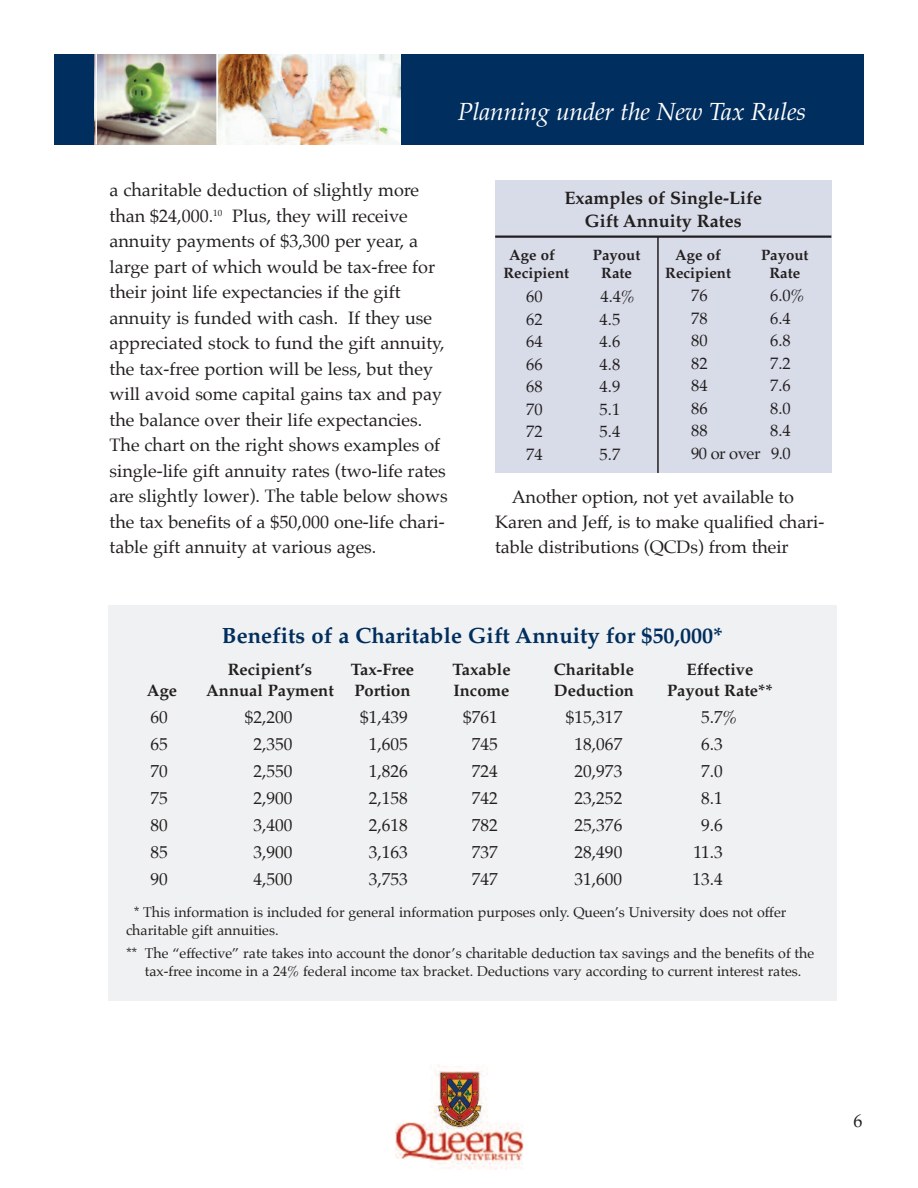
<style>
.page{position:relative;width:918px;height:1188px;background:#fff}
.page>*{position:absolute;margin:0;border:0;box-sizing:border-box;transform-origin:0 0}
.t1{font:italic 24.75px "Palatino";letter-spacing:-.01em;color:#fff}
.t2{font:700 22.05px "Palatino";color:#002e5e}
.t3{font:18px/25.5px "Palatino";color:#231f20}
.t4{font:700 18px/22.5px "Palatino";color:#231f20;text-align:center}
.t5{font:17.4px "Palatino";color:#231f20}
.t6{font:700 16.5px "Palatino";color:#231f20}
.t7{font:16.5px/22.5px "Palatino";color:#231f20;text-align:right}
.t8{font:700 15px "Palatino";color:#231f20}
.t9{font:14.25px/18px "Palatino";color:#231f20}
</style>
<div class="page">
<div style="left:54px;top:54px;width:810px;height:91px;background:#002e5e"></div>
<img style="left:97px;top:54px;width:303px;height:91px">
<hr style="left:216px;top:54px;width:2px;height:91px;background:#fff">
<hr style="left:95px;top:54px;width:2px;height:91px;background:#fff">
<img style="left:396px;top:1065px;width:128px;height:105px">
<div style="left:108px;top:606px;width:729px;height:395px;background:#f0f1f2"></div>
<div style="left:495px;top:180px;width:336px;height:293px;background:#d8dce8"></div>
<hr style="left:495px;top:236px;width:336px;height:2px;background:#231f20">
<hr style="left:657px;top:237px;width:2px;height:236px;background:#231f20">
<h1 class="t1" style="left:458px;top:101px;width:350px">Planning under the New Tax Rules</h1>
<p class="t3" style="left:109px;top:179px;width:340px">a charitable deduction of slightly more than $24,000.<sup>10</sup> Plus, they will receive annuity payments of $3,300 per year, a large part of which would be tax-free for their joint life expectancies if the gift annuity is funded with cash. If they use appreciated stock to fund the gift annuity, the tax-free portion will be less, but they will avoid some capital gains tax and pay the balance over their life expectancies.<br>The chart on the right shows examples of single-life gift annuity rates (two-life rates are slightly lower). The table below shows the tax benefits of a $50,000 one-life chari&shy;table gift annuity at various ages.</p>
<p class="t4" style="left:564px;top:189px;width:199px">Examples of Single-Life<br>Gift Annuity Rates</p>
<p class="t8" style="left:509px;top:249px;width:47px">Age of</p>
<p class="t8" style="left:593px;top:249px;width:49px">Payout</p>
<p class="t8" style="left:675px;top:249px;width:47px">Age of</p>
<p class="t8" style="left:761px;top:249px;width:49px">Payout</p>
<p class="t8" style="left:503px;top:267px;width:67px">Recipient</p>
<p class="t8" style="left:601px;top:267px;width:32px">Rate</p>
<p class="t8" style="left:665px;top:267px;width:67px">Recipient</p>
<p class="t8" style="left:769px;top:267px;width:32px">Rate</p>
<p class="t7" style="left:526px;top:287px;width:18px">60</p>
<p class="t7" style="left:601px;top:287px;width:36px">4.4%</p>
<p class="t7" style="left:526px;top:309px;width:18px">62</p>
<p class="t7" style="left:600px;top:309px;width:22px">4.5</p>
<p class="t7" style="left:526px;top:332px;width:18px">64</p>
<p class="t7" style="left:600px;top:332px;width:22px">4.6</p>
<p class="t7" style="left:526px;top:354px;width:18px">66</p>
<p class="t7" style="left:600px;top:354px;width:22px">4.8</p>
<p class="t7" style="left:526px;top:377px;width:18px">68</p>
<p class="t7" style="left:600px;top:377px;width:22px">4.9</p>
<p class="t7" style="left:526px;top:399px;width:18px">70</p>
<p class="t7" style="left:600px;top:399px;width:22px">5.1</p>
<p class="t7" style="left:526px;top:422px;width:18px">72</p>
<p class="t7" style="left:600px;top:422px;width:22px">5.4</p>
<p class="t7" style="left:526px;top:444px;width:18px">74</p>
<p class="t7" style="left:600px;top:444px;width:22px">5.7</p>
<p class="t7" style="left:691px;top:286px;width:18px">76</p>
<p class="t7" style="left:770px;top:286px;width:36px">6.0%</p>
<p class="t7" style="left:691px;top:308px;width:18px">78</p>
<p class="t7" style="left:770px;top:308px;width:22px">6.4</p>
<p class="t7" style="left:691px;top:331px;width:18px">80</p>
<p class="t7" style="left:770px;top:331px;width:22px">6.8</p>
<p class="t7" style="left:691px;top:353px;width:18px">82</p>
<p class="t7" style="left:770px;top:353px;width:22px">7.2</p>
<p class="t7" style="left:691px;top:376px;width:18px">84</p>
<p class="t7" style="left:770px;top:376px;width:22px">7.6</p>
<p class="t7" style="left:691px;top:398px;width:18px">86</p>
<p class="t7" style="left:770px;top:398px;width:22px">8.0</p>
<p class="t7" style="left:691px;top:421px;width:18px">88</p>
<p class="t7" style="left:691px;top:421px;width:101px">8.4<br>90 or over 9.0</p>
<p class="t3" style="left:495px;top:485px;width:331px;line-height:24.9px;text-indent:17px">Another option, not yet available to<br>Karen and Jeff, is to make qualified chari&shy;table distributions (QCDs) from their</p>
<p class="t2" style="left:222px;top:627px;width:503px">Benefits of a Charitable Gift Annuity for $50,000*</p>
<p class="t6" style="left:228px;top:663px;width:86px">Recipient’s</p>
<p class="t6" style="left:351px;top:663px;width:65px">Tax-Free</p>
<p class="t6" style="left:452px;top:663px;width:60px">Taxable</p>
<p class="t6" style="left:554px;top:663px;width:82px">Charitable</p>
<p class="t6" style="left:687px;top:663px;width:68px">Effective</p>
<p class="t6" style="left:147px;top:684px;width:32px">Age</p>
<p class="t6" style="left:206px;top:684px;width:206px">Annual Payment Portion</p>
<p class="t6" style="left:453px;top:684px;width:58px">Income</p>
<p class="t6" style="left:554px;top:684px;width:82px">Deduction</p>
<p class="t6" style="left:667px;top:684px;width:107px">Payout Rate**</p>
<p class="t5" style="left:151px;top:709px;width:19px">60</p>
<p class="t5" style="left:245px;top:709px;width:49px">$2,200</p>
<p class="t5" style="left:360px;top:709px;width:49px">$1,439</p>
<p class="t5" style="left:463px;top:709px;width:36px">$761</p>
<p class="t5" style="left:566px;top:709px;width:58px">$15,317</p>
<p class="t5" style="left:701px;top:709px;width:38px">5.7%</p>
<p class="t5" style="left:151px;top:736px;width:19px">65</p>
<p class="t5" style="left:253px;top:736px;width:41px">2,350</p>
<p class="t5" style="left:369px;top:736px;width:41px">1,605</p>
<p class="t5" style="left:472px;top:736px;width:28px">745</p>
<p class="t5" style="left:575px;top:736px;width:49px">18,067</p>
<p class="t5" style="left:701px;top:736px;width:23px">6.3</p>
<p class="t5" style="left:151px;top:763px;width:19px">70</p>
<p class="t5" style="left:253px;top:763px;width:41px">2,550</p>
<p class="t5" style="left:369px;top:763px;width:41px">1,826</p>
<p class="t5" style="left:472px;top:763px;width:28px">724</p>
<p class="t5" style="left:575px;top:763px;width:49px">20,973</p>
<p class="t5" style="left:701px;top:763px;width:23px">7.0</p>
<p class="t5" style="left:151px;top:790px;width:19px">75</p>
<p class="t5" style="left:253px;top:790px;width:41px">2,900</p>
<p class="t5" style="left:369px;top:790px;width:41px">2,158</p>
<p class="t5" style="left:472px;top:790px;width:28px">742</p>
<p class="t5" style="left:575px;top:790px;width:49px">23,252</p>
<p class="t5" style="left:701px;top:790px;width:23px">8.1</p>
<p class="t5" style="left:151px;top:817px;width:19px">80</p>
<p class="t5" style="left:253px;top:817px;width:41px">3,400</p>
<p class="t5" style="left:369px;top:817px;width:41px">2,618</p>
<p class="t5" style="left:472px;top:817px;width:28px">782</p>
<p class="t5" style="left:575px;top:817px;width:49px">25,376</p>
<p class="t5" style="left:701px;top:817px;width:23px">9.6</p>
<p class="t5" style="left:151px;top:844px;width:19px">85</p>
<p class="t5" style="left:253px;top:844px;width:41px">3,900</p>
<p class="t5" style="left:369px;top:844px;width:41px">3,163</p>
<p class="t5" style="left:472px;top:844px;width:28px">737</p>
<p class="t5" style="left:575px;top:844px;width:49px">28,490</p>
<p class="t5" style="left:693px;top:844px;width:31px">11.3</p>
<p class="t5" style="left:151px;top:871px;width:19px">90</p>
<p class="t5" style="left:253px;top:871px;width:41px">4,500</p>
<p class="t5" style="left:369px;top:871px;width:41px">3,753</p>
<p class="t5" style="left:472px;top:871px;width:28px">747</p>
<p class="t5" style="left:575px;top:871px;width:49px">31,600</p>
<p class="t5" style="left:692px;top:871px;width:32px">13.4</p>
<p class="t9" style="left:126px;top:904px;width:662px;text-indent:8px">* This information is included for general information purposes only. Queen’s University does not offer charitable gift annuities.</p>
<p class="t9" style="left:126px;top:945px;width:690px;text-align:center">** The “effective” rate takes into account the donor’s charitable deduction tax savings and the benefits of the tax-free income in a 24% federal income tax bracket. Deductions vary according to current interest rates.</p>
<p class="t3" style="left:854px;top:1110px;width:10px">6</p>
</div>
